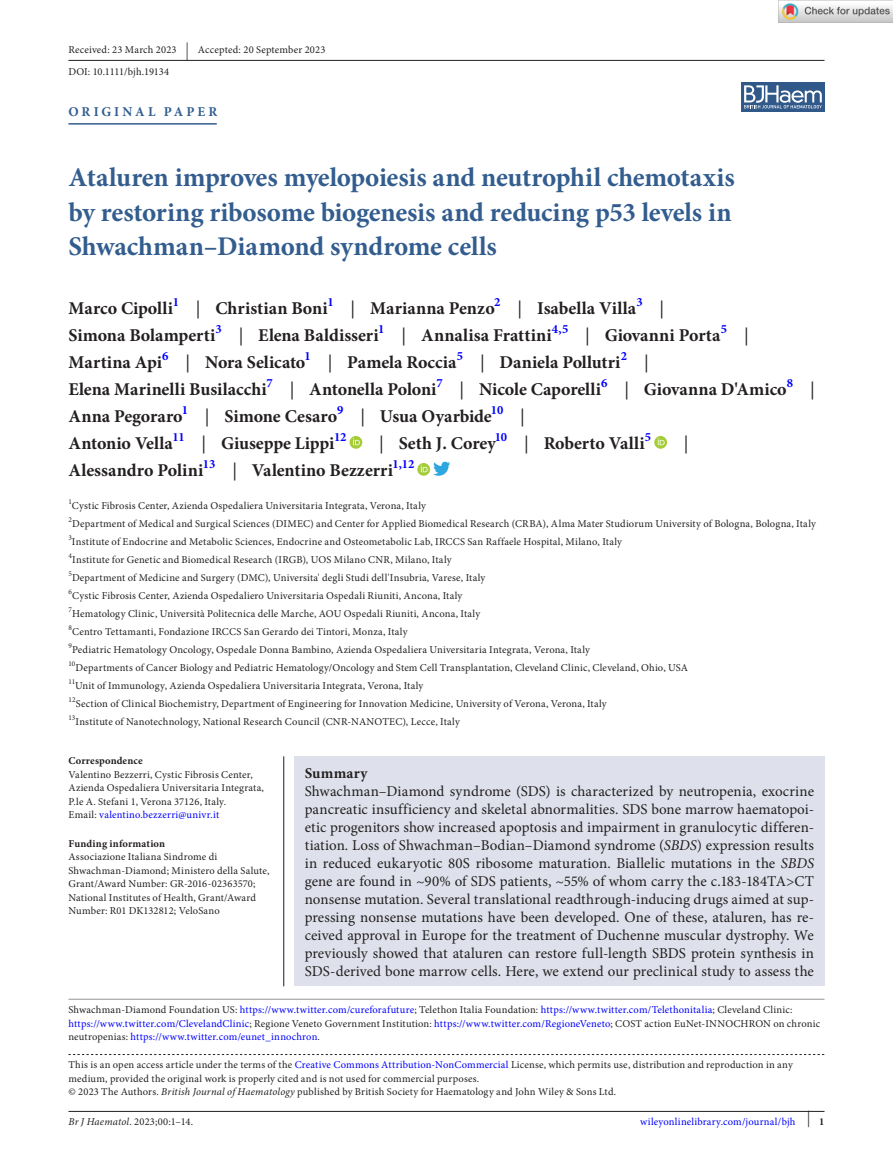
<style>
.page{position:relative;width:893px;height:1174px;background:#fff}
.page>*{position:absolute;margin:0;border:0;box-sizing:border-box;transform-origin:0 0}
.t1{font:700 27px/34.5px "Minion Pro";letter-spacing:-.005em;color:#325d8e;text-align:justify}
.t2{font:700 18px/27px "Minion Pro";color:#231f20}
.t3{font:18px "Minion Pro";color:#231f20}
.t4{font:15px/18px "Minion Pro";letter-spacing:.005em;color:#231f20;text-align:justify}
.t5{font:700 15px "Minion Pro";letter-spacing:.015em;color:#231f20}
.t6{font:700 13.5px "Minion Pro";letter-spacing:.21em;color:#325d8e}
.t7{font:700 12.6px "Minion Pro";color:#00f}
.t8{font:10.5px/18px "Minion Pro";letter-spacing:.015em;color:#231f20}
.t9{font:10.5px/13.5px "Minion Pro";letter-spacing:.015em;color:#00f}
.t10{font:700 10.5px "Minion Pro";letter-spacing:.01em;color:#231f20}
.s1{font-size:18px}
.s2{font-weight:400}
.s3{color:#00f}
.s4{font-style:italic}
.s5{color:#231f20}
.s6{font-weight:700;color:#231f20}
</style>
<div class="page">
<hr style="left:68px;top:1111px;width:756px;height:1px;background:#231f20">
<div style="left:741px;top:82px;width:83px;height:30px;background:#30598a"></div>
<svg style="left:744px;top:85px;width:78px;height:23px"></svg>
<hr style="left:68px;top:123px;width:149px;height:2px;background:#325d8e">
<svg style="left:350px;top:436px;width:12px;height:13px"></svg>
<svg style="left:353px;top:438px;width:7px;height:7px"></svg>
<svg style="left:654px;top:436px;width:13px;height:13px"></svg>
<svg style="left:658px;top:438px;width:7px;height:7px"></svg>
<svg style="left:417px;top:463px;width:13px;height:13px"></svg>
<svg style="left:421px;top:462px;width:29px;height:14px"></svg>
<hr style="left:68px;top:60px;width:756px;height:1px;background:#231f20">
<div style="left:294px;top:756px;width:530px;height:230px;background:#dee1eb"></div>
<hr style="left:283px;top:756px;width:1px;height:230px;background:#231f20">
<svg style="left:68px;top:1054px;width:756px;height:1px"></svg>
<hr style="left:68px;top:998px;width:756px;height:1px;background:#939598">
<img style="left:779px;top:0;width:114px;height:23px">
<p class="t8" style="left:68px;top:39px;width:258px;line-height:21.9px">Received: 23 March 2023 <span class="s1">|</span> Accepted: 20 September 2023<br>DOI: 10.1111/bjh.19134</p>
<p class="t6" style="left:69px;top:102px;width:150px">ORIGINAL PAPER</p>
<h1 class="t1" style="left:68px;top:160px;width:668px">Ataluren improves myelopoiesis and neutrophil chemotaxis by restoring ribosome biogenesis and reducing p53 levels in Shwachman–Diamond syndrome cells</h1>
<h2 class="t2" style="left:68px;top:294px;width:106px">Marco Cipolli</h2>
<p class="t7" style="left:173px;top:293px;width:8px">1</p>
<h2 class="t2" style="left:196px;top:294px;width:133px"><span class="s2">|</span> Christian Boni</h2>
<p class="t7" style="left:327px;top:293px;width:8px">1</p>
<h2 class="t2" style="left:351px;top:294px;width:146px"><span class="s2">|</span> Marianna Penzo</h2>
<p class="t7" style="left:494px;top:293px;width:8px">2</p>
<h2 class="t2" style="left:517px;top:294px;width:120px"><span class="s2">|</span> Isabella Villa</h2>
<p class="t7" style="left:636px;top:293px;width:8px">3</p>
<h2 class="t3" style="left:660px;top:296px;width:6px">|</h2>
<h2 class="t2" style="left:68px;top:321px;width:148px">Simona Bolamperti</h2>
<p class="t7" style="left:216px;top:320px;width:8px">3</p>
<h2 class="t2" style="left:239px;top:321px;width:141px"><span class="s2">|</span> Elena Baldisseri</h2>
<p class="t7" style="left:378px;top:320px;width:8px">1</p>
<h2 class="t2" style="left:402px;top:321px;width:152px"><span class="s2">|</span> Annalisa Frattini</h2>
<p class="t7" style="left:552px;top:320px;width:18px">4,5</p>
<h2 class="t2" style="left:585px;top:321px;width:137px"><span class="s2">|</span> Giovanni Porta</h2>
<p class="t7" style="left:721px;top:320px;width:8px">5</p>
<h2 class="t3" style="left:744px;top:323px;width:6px">|</h2>
<h2 class="t2" style="left:68px;top:348px;width:95px">Martina Api</h2>
<p class="t7" style="left:162px;top:347px;width:8px">6</p>
<h2 class="t2" style="left:185px;top:348px;width:121px"><span class="s2">|</span> Nora Selicato</h2>
<p class="t7" style="left:304px;top:347px;width:8px">1</p>
<h2 class="t2" style="left:328px;top:348px;width:130px"><span class="s2">|</span> Pamela Roccia</h2>
<p class="t7" style="left:457px;top:347px;width:8px">5</p>
<h2 class="t2" style="left:480px;top:348px;width:142px"><span class="s2">|</span> Daniela Pollutri</h2>
<p class="t7" style="left:621px;top:347px;width:8px">2</p>
<h2 class="t3" style="left:644px;top:350px;width:6px">|</h2>
<h2 class="t2" style="left:68px;top:375px;width:200px">Elena Marinelli Busilacchi</h2>
<p class="t7" style="left:266px;top:374px;width:8px">7</p>
<h2 class="t2" style="left:290px;top:375px;width:148px"><span class="s2">|</span> Antonella Poloni</h2>
<p class="t7" style="left:436px;top:374px;width:8px">7</p>
<h2 class="t2" style="left:460px;top:375px;width:143px"><span class="s2">|</span> Nicole Caporelli</h2>
<p class="t7" style="left:601px;top:374px;width:8px">6</p>
<h2 class="t2" style="left:624px;top:375px;width:164px"><span class="s2">|</span> Giovanna D'Amico</h2>
<p class="t7" style="left:787px;top:374px;width:8px">8</p>
<h2 class="t3" style="left:810px;top:377px;width:6px">|</h2>
<h2 class="t2" style="left:68px;top:402px;width:458px">Anna Pegoraro<sup>1</sup> <span class="s2">|</span> Simone Cesaro<sup>9</sup> <span class="s2">|</span> Usua Oyarbide<sup>10</sup> <span class="s2">|<br></span>Antonio Vella<sup>11</sup> <span class="s2">|</span> Giuseppe Lippi<sup>12</sup></h2>
<h2 class="t2" style="left:379px;top:429px;width:274px"><span class="s2">|</span> Seth J. Corey<sup>10</sup> <span class="s2">|</span> Roberto Valli<sup>5</sup></h2>
<h2 class="t3" style="left:684px;top:431px;width:6px">|</h2>
<h2 class="t2" style="left:68px;top:456px;width:347px">Alessandro Polini<sup>13</sup> <span class="s2">|</span> Valentino Bezzerri<sup>1,12</sup></h2>
<p class="t8" style="left:68px;top:496px;width:749px"><sup>1</sup>Cystic Fibrosis Center, Azienda Ospedaliera Universitaria Integrata, Verona, Italy<br><sup>2</sup>Department of Medical and Surgical Sciences (DIMEC) and Center for Applied Biomedical Research (CRBA), Alma Mater Studiorum University of Bologna, Bologna, Italy <sup>3</sup>Institute of Endocrine and Metabolic Sciences, Endocrine and Osteometabolic Lab, IRCCS San Raffaele Hospital, Milano, Italy<br><sup>4</sup>Institute for Genetic and Biomedical Research (IRGB), UOS Milano CNR, Milano, Italy<br><sup>5</sup>Department of Medicine and Surgery (DMC), Universita' degli Studi dell'Insubria, Varese, Italy<br><sup>6</sup>Cystic Fibrosis Center, Azienda Ospedaliero Universitaria Ospedali Riuniti, Ancona, Italy<br><sup>7</sup>Hematology Clinic, Università Politecnica delle Marche, AOU Ospedali Riuniti, Ancona, Italy<br><sup>8</sup>Centro Tettamanti, Fondazione IRCCS San Gerardo dei Tintori, Monza, Italy<br><sup>9</sup>Pediatric Hematology Oncology, Ospedale Donna Bambino, Azienda Ospedaliera Universitaria Integrata, Verona, Italy<br><sup>10</sup>Departments of Cancer Biology and Pediatric Hematology/Oncology and Stem Cell Transplantation, Cleveland Clinic, Cleveland, Ohio, USA<br><sup>11</sup>Unit of Immunology, Azienda Ospedaliera Universitaria Integrata, Verona, Italy<br><sup>12</sup>Section of Clinical Biochemistry, Department of Engineering for Innovation Medicine, University of Verona, Verona, Italy<br><sup>13</sup>Institute of Nanotechnology, National Research Council (CNR-NANOTEC), Lecce, Italy</p>
<p class="t10" style="left:68px;top:753px;width:76px">Correspondence</p>
<p class="t8" style="left:68px;top:767px;width:197px;line-height:13.5px">Valentino Bezzerri, Cystic Fibrosis Center, Azienda Ospedaliera Universitaria Integrata, P.le A. Stefani 1, Verona 37126, Italy.<br>Email: <span class="s3">valentino.bezzerri@univr.it</span></p>
<p class="t10" style="left:68px;top:835px;width:98px">Funding information</p>
<p class="t8" style="left:68px;top:850px;width:203px;line-height:13.5px">Associazione Italiana Sindrome di Shwachman-Diamond; Ministero della Salute, Grant/Award Number: GR-2016-02363570; National Institutes of Health, Grant/Award Number: R01 DK132812; VeloSano</p>
<h3 class="t5" style="left:305px;top:762px;width:64px">Summary</h3>
<p class="t4" style="left:305px;top:782px;width:511px">Shwachman–Diamond syndrome (SDS) is characterized by neutropenia, exocrine pancreatic insufficiency and skeletal abnormalities. SDS bone marrow haematopoi&shy;etic progenitors show increased apoptosis and impairment in granulocytic differen&shy;tiation. Loss of Shwachman–Bodian–Diamond syndrome (<span class="s4">SBDS</span>) expression results in reduced eukaryotic 80S ribosome maturation. Biallelic mutations in the <span class="s4">SBDS </span>gene are found in ~90% of SDS patients, ~55% of whom carry the c.183-184TA&gt;CT nonsense mutation. Several translational readthrough-inducing drugs aimed at sup&shy;pressing nonsense mutations have been developed. One of these, ataluren, has re&shy;ceived approval in Europe for the treatment of Duchenne muscular dystrophy. We previously showed that ataluren can restore full-length SBDS protein synthesis in SDS-derived bone marrow cells. Here, we extend our preclinical study to assess the</p>
<p class="t9" style="left:68px;top:1003px;width:753px"><span class="s5">Shwachman-Diamond Foundation US:</span> https://www.twitter.com/cureforafuture<span class="s5">; Telethon Italia Foundation:</span> https://www.twitter.com/Telethonitalia<span class="s5">; Cleveland Clinic: </span>https://www.twitter.com/ClevelandClinic<span class="s5">; Regione Veneto Government Institution:</span> https://www.twitter.com/RegioneVeneto<span class="s5">; COST action EuNet-INNOCHRON on chronic neutropenias:</span> https://www.twitter.com/eunet_innochron<span class="s5">.</span></p>
<p class="t8" style="left:68px;top:1058px;width:726px;line-height:13.5px">This is an open access article under the terms of the <span class="s3">Creative Commons Attribution-NonCommercial</span> License, which permits use, distribution and reproduction in any medium, provided the original work is properly cited and is not used for commercial purposes.<br>© 2023 The Authors. <span class="s4">British Journal of Haematology</span> published by British Society for Haematology and John Wiley &amp; Sons Ltd.</p>
<p class="t8" style="left:68px;top:1113px;width:126px"><span class="s4">Br J Haematol</span>. 2023;00:1–14.</p>
<p class="t9" style="left:640px;top:1115px;width:186px">wileyonlinelibrary.com/journal/bjh <sup>|</sup> <span class="s6">1</span></p>
</div>
